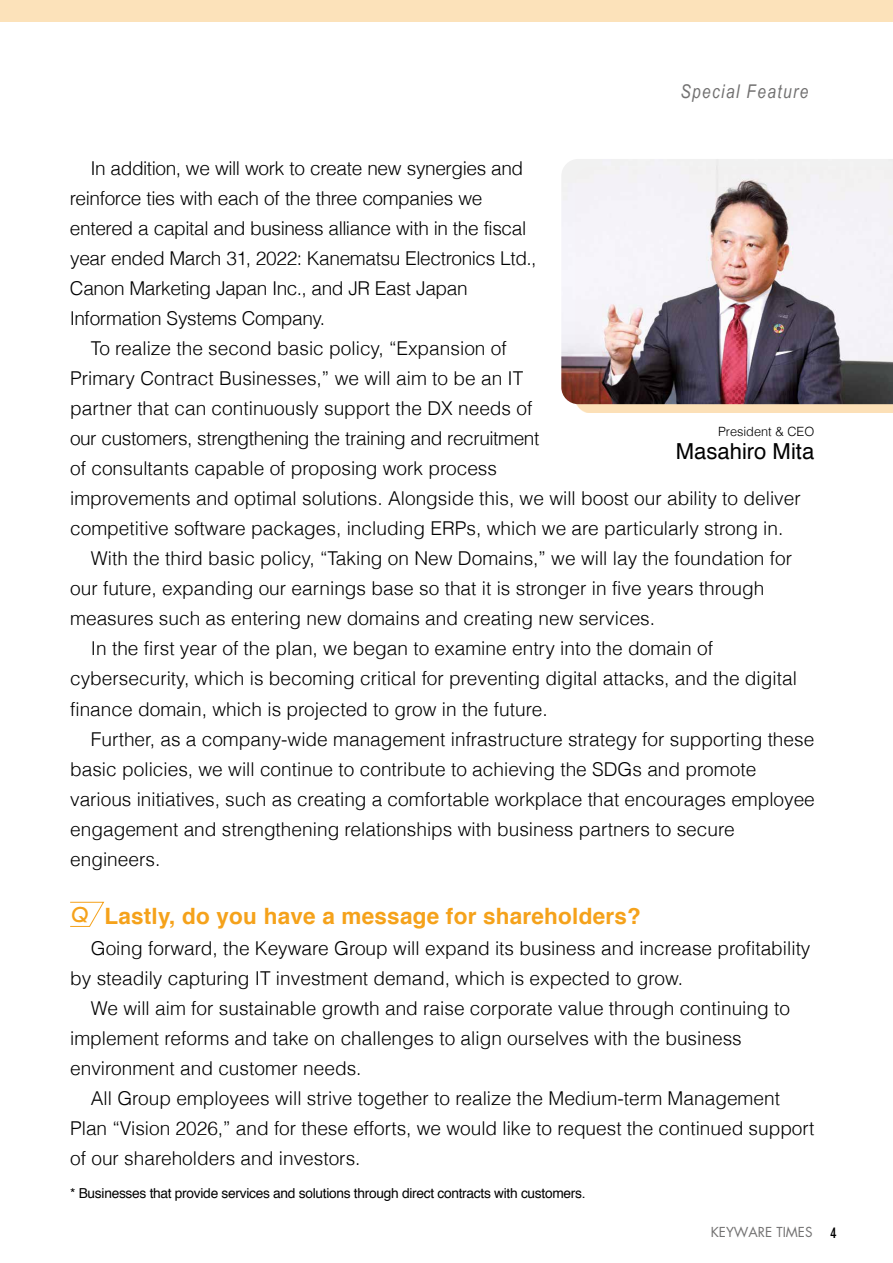
<style>
.page{position:relative;width:893px;height:1263px;background:#fff}
.page>*{position:absolute;margin:0;border:0;box-sizing:border-box;transform-origin:0 0}
.t1{font:700 22.5px "Helvetica";letter-spacing:.01em;color:#f5a21b}
.t2{font:22.05px "Helvetica";color:#000}
.t3{font:300 19.05px/30px "Helvetica";color:#000}
.t4{font:300 19.05px "Helvetica";letter-spacing:-.02em;color:#000}
.t5{font:300 19.05px "Helvetica";letter-spacing:-.025em;color:#000}
.t6{font:italic 18.9px "Arial Narrow";letter-spacing:.075em;color:#727171}
.t7{font:13.65px "Helvetica";letter-spacing:-.02em;color:#000}
.t8{font:13.35px "Futura Std";color:#727171}
.t9{font:300 12.75px "Helvetica";color:#000}
.s1{font-family:"Futura PT";font-weight:500;font-style:italic}
.s2{font-family:"DIN Neuzeit Grotesk";font-weight:700;font-stretch:condensed;font-size:14.85px;color:#000}
</style>
<div class="page">
<div style="left:0;top:0;width:893px;height:21px;background:#fce2ba"></div>
<svg style="left:70px;top:901px;width:35px;height:26px"></svg>
<div style="left:575px;top:167px;width:318px;height:246px;background:#f9c270;opacity:.5"></div>
<img style="left:561px;top:159px;width:332px;height:245px">
<p class="t6" style="left:680px;top:81px;width:129px">Special Feature</p>
<p class="t4" style="left:90px;top:153px;width:434px">In addition, we will work to create new synergies and</p>
<p class="t4" style="left:70px;top:183px;width:414px">reinforce ties with each of the three companies we</p>
<p class="t4" style="left:70px;top:213px;width:458px">entered a capital and business alliance with in the fiscal</p>
<p class="t4" style="left:70px;top:243px;width:468px">year ended March 31, 2022: Kanematsu Electronics Ltd.,</p>
<p class="t4" style="left:70px;top:273px;width:399px">Canon Marketing Japan Inc., and JR East Japan</p>
<p class="t4" style="left:70px;top:303px;width:257px">Information Systems Company.</p>
<p class="t3" style="left:91px;top:333px;width:417px">To realize the second basic policy, “Expansion of</p>
<p class="t3" style="left:70px;top:363px;width:455px">Primary Contract Businesses,” we will aim to be an IT</p>
<p class="t3" style="left:70px;top:393px;width:464px">partner that can continuously support the DX needs of</p>
<p class="t5" style="left:70px;top:423px;width:471px">our customers, strengthening the training and recruitment</p>
<p class="t3" style="left:70px;top:453px;width:428px">of consultants capable of proposing work process</p>
<p class="t3" style="left:70px;top:483px;width:732px">improvements and optimal solutions. Alongside this, we will boost our ability to deliver</p>
<p class="t3" style="left:70px;top:513px;width:715px">competitive software packages, including ERPs, which we are particularly strong in.</p>
<p class="t3" style="left:91px;top:543px;width:703px">With the third basic policy, “Taking on New Domains,” we will lay the foundation for</p>
<p class="t3" style="left:70px;top:573px;width:696px">our future, expanding our earnings base so that it is stronger in five years through</p>
<p class="t3" style="left:70px;top:603px;width:586px">measures such as entering new domains and creating new services.</p>
<p class="t3" style="left:91px;top:633px;width:624px">In the first year of the plan, we began to examine entry into the domain of</p>
<p class="t3" style="left:70px;top:663px;width:728px">cybersecurity, which is becoming critical for preventing digital attacks, and the digital</p>
<p class="t3" style="left:70px;top:693px;width:479px">finance domain, which is projected to grow in the future.</p>
<p class="t3" style="left:91px;top:723px;width:725px">Further, as a company-wide management infrastructure strategy for supporting these</p>
<p class="t3" style="left:70px;top:753px;width:688px">basic policies, we will continue to contribute to achieving the SDGs and promote</p>
<p class="t3" style="left:70px;top:783px;width:746px">various initiatives, such as creating a comfortable workplace that encourages employee</p>
<p class="t3" style="left:70px;top:813px;width:666px">engagement and strengthening relationships with business partners to secure</p>
<p class="t3" style="left:70px;top:843px;width:92px">engineers.</p>
<p class="t1" style="left:70px;top:898px;width:572px"><span class="s1">Q</span> Lastly, do you have a message for shareholders?</p>
<p class="t3" style="left:70px;top:933px;width:742px;text-indent:21px">Going forward, the Keyware Group will expand its business and increase profitability by steadily capturing IT investment demand, which is expected to grow.</p>
<p class="t3" style="left:70px;top:993px;width:721px;text-indent:21px">We will aim for sustainable growth and raise corporate value through continuing to implement reforms and take on challenges to align ourselves with the business environment and customer needs.</p>
<p class="t3" style="left:70px;top:1083px;width:746px;text-indent:21px">All Group employees will strive together to realize the Medium-term Management<br>Plan “Vision 2026,” and for these efforts, we would like to request the continued support of our shareholders and investors.</p>
<p class="t9" style="left:718px;top:421px;width:98px">President &amp; CEO</p>
<p class="t2" style="left:676px;top:434px;width:140px">Masahiro Mita</p>
<p class="t7" style="left:70px;top:1183px;width:517px">* Businesses that provide services and solutions through direct contracts with customers.</p>
<p class="t8" style="left:711px;top:1224px;width:127px">KEYWARE TIMES <span class="s2">4</span></p>
</div>
